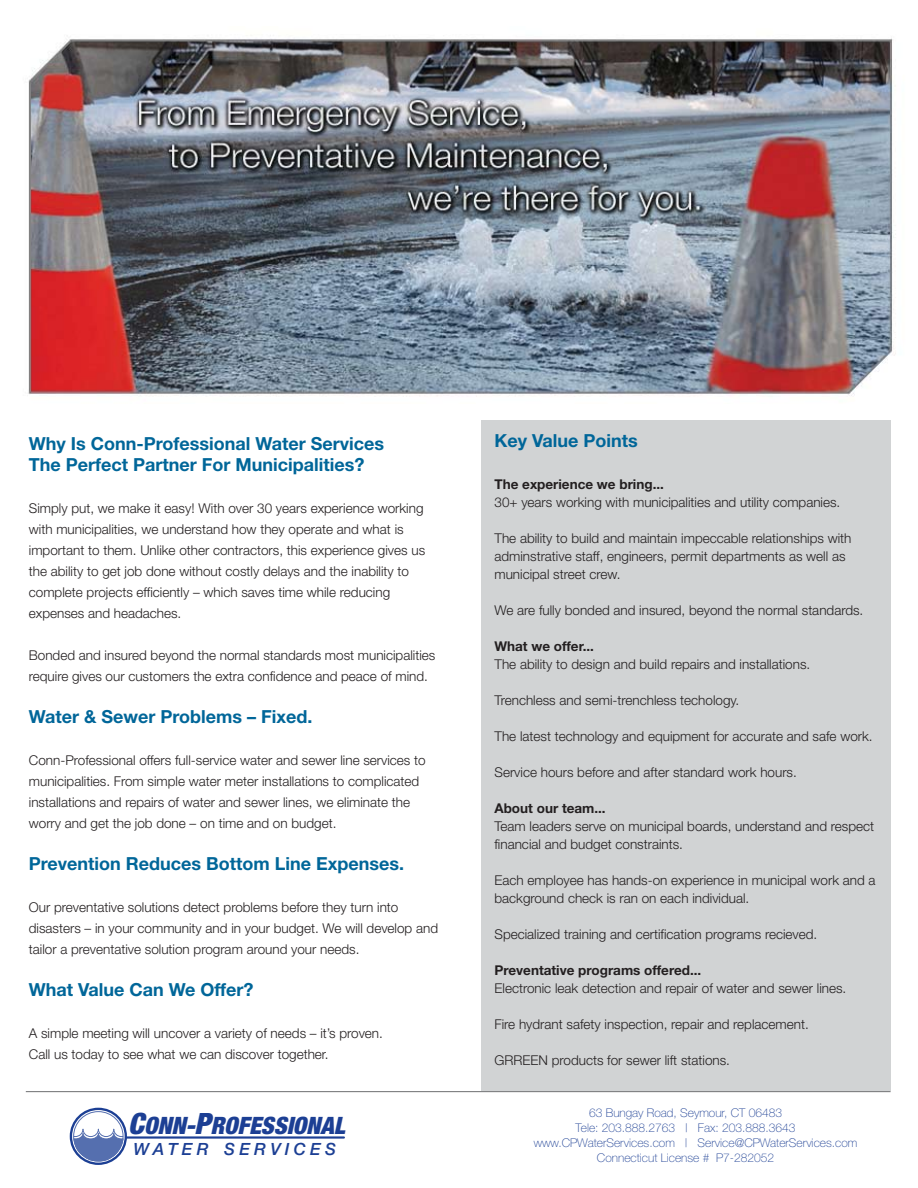
<style>
.page{position:relative;width:918px;height:1188px;background:#fff}
.page>*{position:absolute;margin:0;border:0;box-sizing:border-box;transform-origin:0 0}
.t1{font:italic 900 condensed 24px "Helvetica Neue";color:#1c3f94}
.t2{font:700 18px/21px "Helvetica Neue";color:#069}
.t3{font:italic 500 16.8px "Helvetica Neue";letter-spacing:.25em;color:#1c3f94}
.t4{font:300 13.5px/21px "Helvetica Neue";color:#231f20}
.t5{font:700 13.5px "Helvetica Neue";color:#231f20}
.t6{font:100 12px "Helvetica Neue";color:#1c3f94}
.s1{font-size:29.4px}
</style>
<div class="page">
<div style="left:481px;top:421px;width:410px;height:670px;background:#d1d3d4"></div>
<div style="left:70px;top:1108px;width:57px;height:57px;border:2px solid #1c3f94;border-radius:50%"></div>
<svg style="left:73px;top:1129px;width:51px;height:33px"></svg>
<div style="left:73px;top:1111px;width:51px;height:51px;border:1px solid #556faf;border-radius:50%"></div>
<hr style="left:126px;top:1136px;width:218px;height:3px;background:#1c3f94">
<img style="left:28px;top:35px;width:868px;height:362px">
<h2 class="t2" style="left:29px;top:433px;width:357px">Why Is Conn-Professional Water Services<br>The Perfect Partner For Municipalities?</h2>
<p class="t4" style="left:29px;top:497px;width:398px">Simply put, we make it easy! With over 30 years experience working with municipalities, we understand how they operate and what is important to them. Unlike other contractors, this experience gives us the ability to get job done without costly delays and the inability to complete projects efficiently – which saves time while reducing expenses and headaches.</p>
<p class="t4" style="left:29px;top:644px;width:408px">Bonded and insured beyond the normal standards most municipalities require gives our customers the extra confidence and peace of mind.</p>
<h2 class="t2" style="left:29px;top:706px;width:285px">Water &amp; Sewer Problems – Fixed.</h2>
<p class="t4" style="left:29px;top:749px;width:398px">Conn-Professional offers full-service water and sewer line services to municipalities. From simple water meter installations to complicated installations and repairs of water and sewer lines, we eliminate the worry and get the job done – on time and on budget.</p>
<h2 class="t2" style="left:29px;top:853px;width:377px">Prevention Reduces Bottom Line Expenses.</h2>
<p class="t4" style="left:29px;top:896px;width:411px">Our preventative solutions detect problems before they turn into disasters – in your community and in your budget. We will develop and tailor a preventative solution program around your needs.</p>
<h2 class="t2" style="left:29px;top:979px;width:226px">What Value Can We Offer?</h2>
<p class="t4" style="left:29px;top:1022px;width:356px">A simple meeting will uncover a variety of needs – it’s proven.<br>Call us today to see what we can discover together.</p>
<h2 class="t2" style="left:494px;top:430px;width:145px">Key Value Points</h2>
<p class="t5" style="left:494px;top:476px;width:171px">The experience we bring...</p>
<p class="t4" style="left:494px;top:492px;width:347px">30+ years working with municipalities and utility companies.</p>
<p class="t4" style="left:494px;top:529px;width:359px;line-height:18px">The ability to build and maintain impeccable relationships with adminstrative staff, engineers, permit departments as well as municipal street crew.</p>
<p class="t4" style="left:494px;top:600px;width:370px">We are fully bonded and insured, beyond the normal standards.</p>
<p class="t5" style="left:494px;top:638px;width:101px">What we offer...</p>
<p class="t4" style="left:494px;top:654px;width:317px">The ability to design and build repairs and installations.</p>
<p class="t4" style="left:494px;top:690px;width:246px">Trenchless and semi-trenchless techology.</p>
<p class="t4" style="left:494px;top:726px;width:380px">The latest technology and equipment for accurate and safe work.</p>
<p class="t4" style="left:494px;top:762px;width:304px">Service hours before and after standard work hours.</p>
<p class="t5" style="left:494px;top:800px;width:113px">About our team...</p>
<p class="t4" style="left:494px;top:817px;width:381px;line-height:18px">Team leaders serve on municipal boards, understand and respect financial and budget constraints.</p>
<p class="t4" style="left:494px;top:871px;width:383px;line-height:18px">Each employee has hands-on experience in municipal work and a background check is ran on each individual.</p>
<p class="t4" style="left:494px;top:924px;width:324px">Specialized training and certification programs recieved.</p>
<p class="t5" style="left:494px;top:962px;width:208px">Preventative programs offered...</p>
<p class="t4" style="left:494px;top:978px;width:353px">Electronic leak detection and repair of water and sewer lines.</p>
<p class="t4" style="left:494px;top:1014px;width:316px">Fire hydrant safety inspection, repair and replacement.</p>
<p class="t4" style="left:494px;top:1050px;width:237px">GRREEN products for sewer lift stations.</p>
<h1 class="t1" style="left:128px;top:1110px;width:218px"><span class="s1">C</span>ONN-<span class="s1">P</span>ROFESSIONAL</h1>
<p class="t6" style="left:589px;top:1106px;width:194px">63 Bungay Road, Seymour, CT 06483</p>
<p class="t6" style="left:576px;top:1121px;width:221px">Tele: 203.888.2763 | Fax: 203.888.3643</p>
<p class="t6" style="left:534px;top:1136px;width:325px">www.CPWaterServices.com | Service@CPWaterServices.com</p>
<p class="t6" style="left:597px;top:1151px;width:179px">Connecticut License # P7-282052</p>
<p class="t3" style="left:133px;top:1139px;width:204px">WATER SERVICES</p>
</div>
